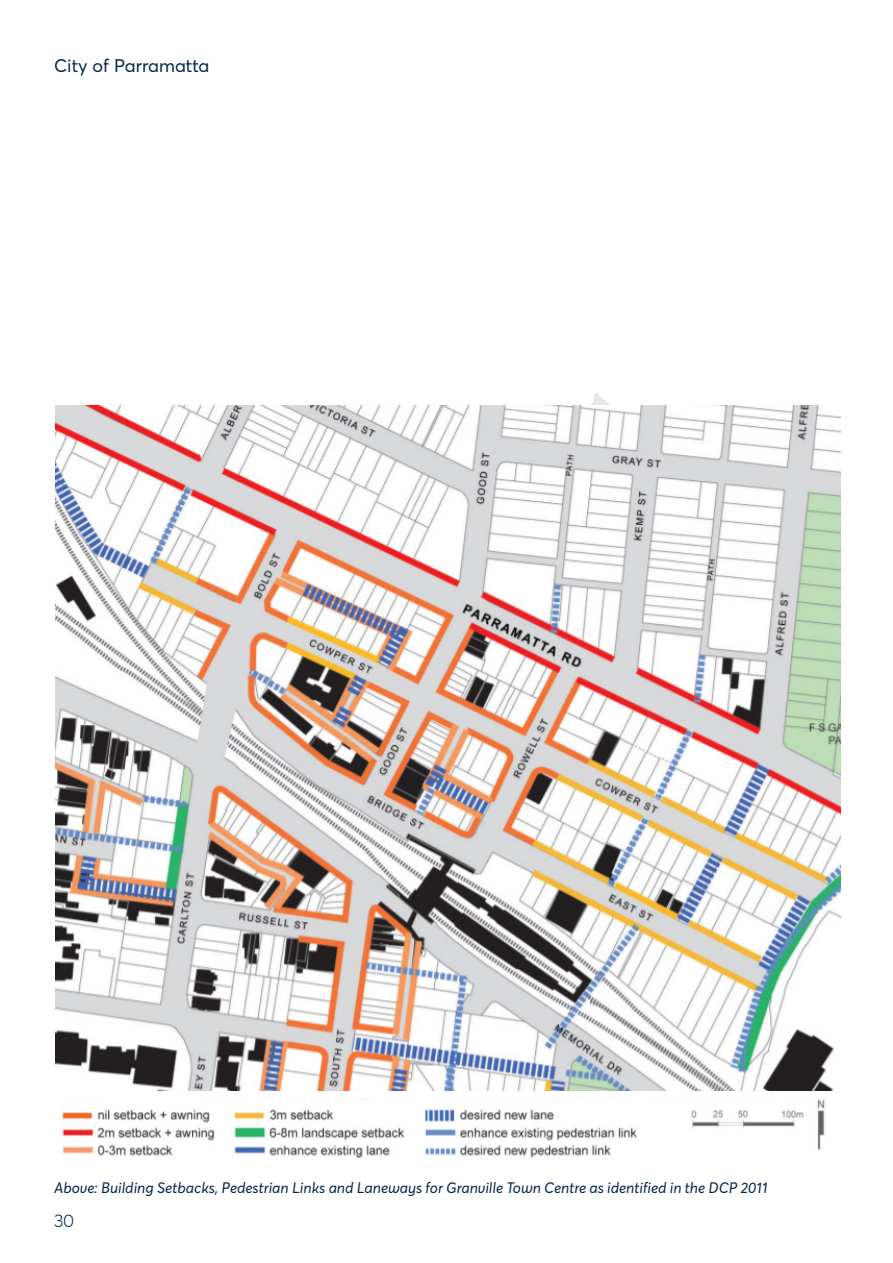
<style>
.page{position:relative;width:893px;height:1263px;background:#fff}
.page>*{position:absolute;margin:0;border:0;box-sizing:border-box;transform-origin:0 0}
.t1{font:18px "Parramatta";color:#00254a}
.t2{font:300 18px "Parramatta";color:#00254a}
.t3{font:italic 15px "Parramatta";color:#00254a}
</style>
<div class="page">
<img style="left:61px;top:1099px;width:764px;height:59px">
<img style="left:55px;top:405px;width:785px;height:686px">
<p class="t1" style="left:54px;top:53px;width:157px">City of Parramatta</p>
<p class="t3" style="left:54px;top:1177px;width:715px">Above: Building Setbacks, Pedestrian Links and Laneways for Granville Town Centre as identified in the DCP 2011</p>
<p class="t2" style="left:54px;top:1208px;width:22px">30</p>
</div>
